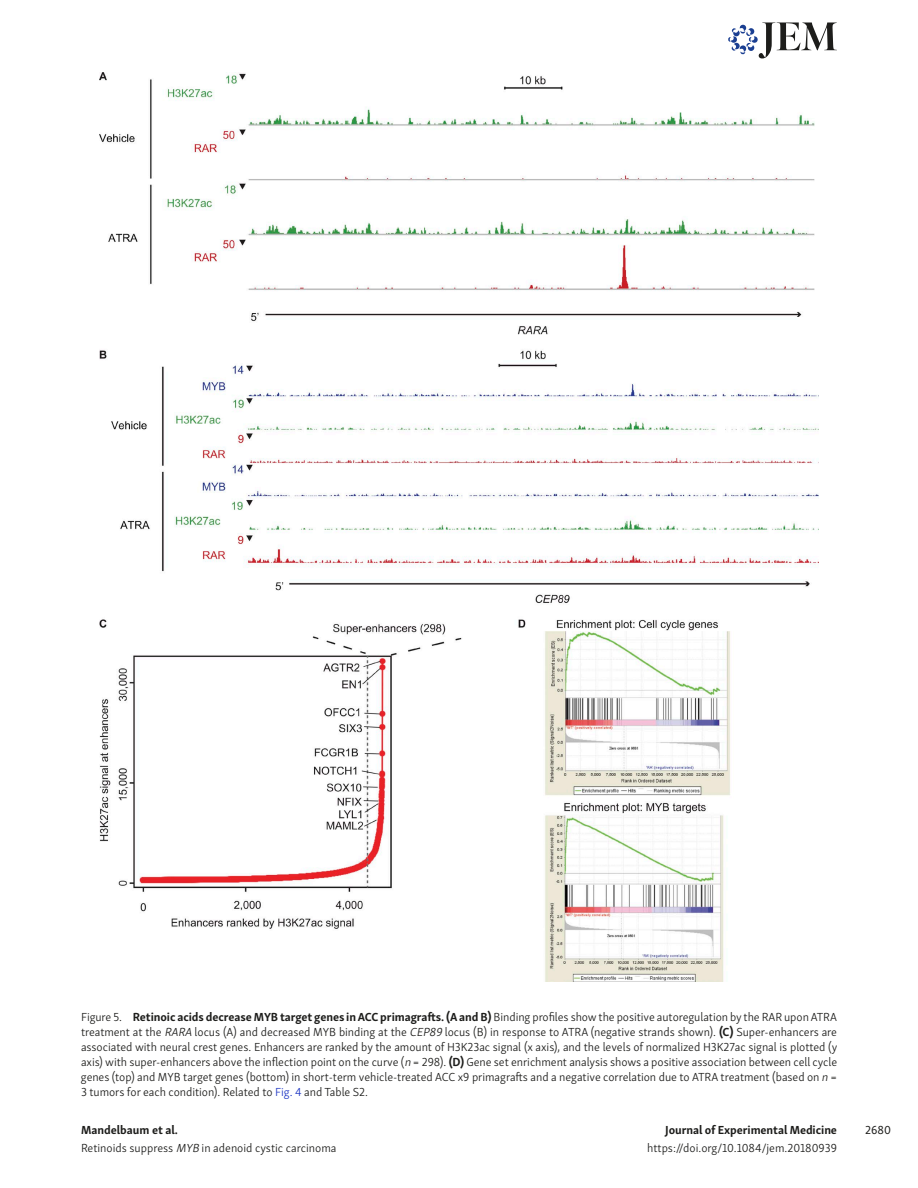
<style>
.page{position:relative;width:918px;height:1188px;background:#fff}
.page>*{position:absolute;margin:0;border:0;box-sizing:border-box;transform-origin:0 0}
.t1{font:300 12px/15px "Skolar Sans PE";color:#1d1d1b}
.t2{font:700 12px "Skolar Sans PE";letter-spacing:-.005em;color:#1d1d1b}
.t3{font:12px "Skolar Sans PE";color:#1d1d1b}
.s1{font-weight:700}
.s2{font-style:italic}
.s3{color:#1f37c4}
</style>
<div class="page">
<svg style="left:728px;top:23px;width:109px;height:35px"></svg>
<img style="left:100px;top:72px;width:718px;height:909px">
<p class="t1" style="left:81px;top:1009px;width:758px;text-align:justify">Figure 5. <span class="s1">Retinoic acids decrease MYB target genes in ACC primagrafts. (A and B)</span> Binding profiles show the positive autoregulation by the RAR upon ATRA treatment at the <span class="s2">RARA</span> locus (A) and decreased MYB binding at the <span class="s2">CEP89</span> locus (B) in response to ATRA (negative strands shown). <span class="s1">(C)</span> Super-enhancers are associated with neural crest genes. Enhancers are ranked by the amount of H3K23ac signal (x axis), and the levels of normalized H3K27ac signal is plotted (y axis) with super-enhancers above the inflection point on the curve (<span class="s2">n</span> = 298). <span class="s1">(D)</span> Gene set enrichment analysis shows a positive association between cell cycle genes (top) and MYB target genes (bottom) in short-term vehicle-treated ACC x9 primagrafts and a negative correlation due to ATRA treatment (based on <span class="s2">n</span> = 3 tumors for each condition). Related to <span class="s3">Fig. 4</span> and Table S2.</p>
<p class="t1" style="left:81px;top:1120px;width:257px;line-height:18px"><span class="s1">Mandelbaum et al.<br></span>Retinoids suppress <span class="s2">MYB</span> in adenoid cystic carcinoma</p>
<p class="t2" style="left:665px;top:1120px;width:173px">Journal of Experimental Medicine</p>
<p class="t1" style="left:647px;top:1140px;width:191px">https://doi.org/10.1084/jem.20180939</p>
<p class="t3" style="left:865px;top:1121px;width:27px">2680</p>
</div>
